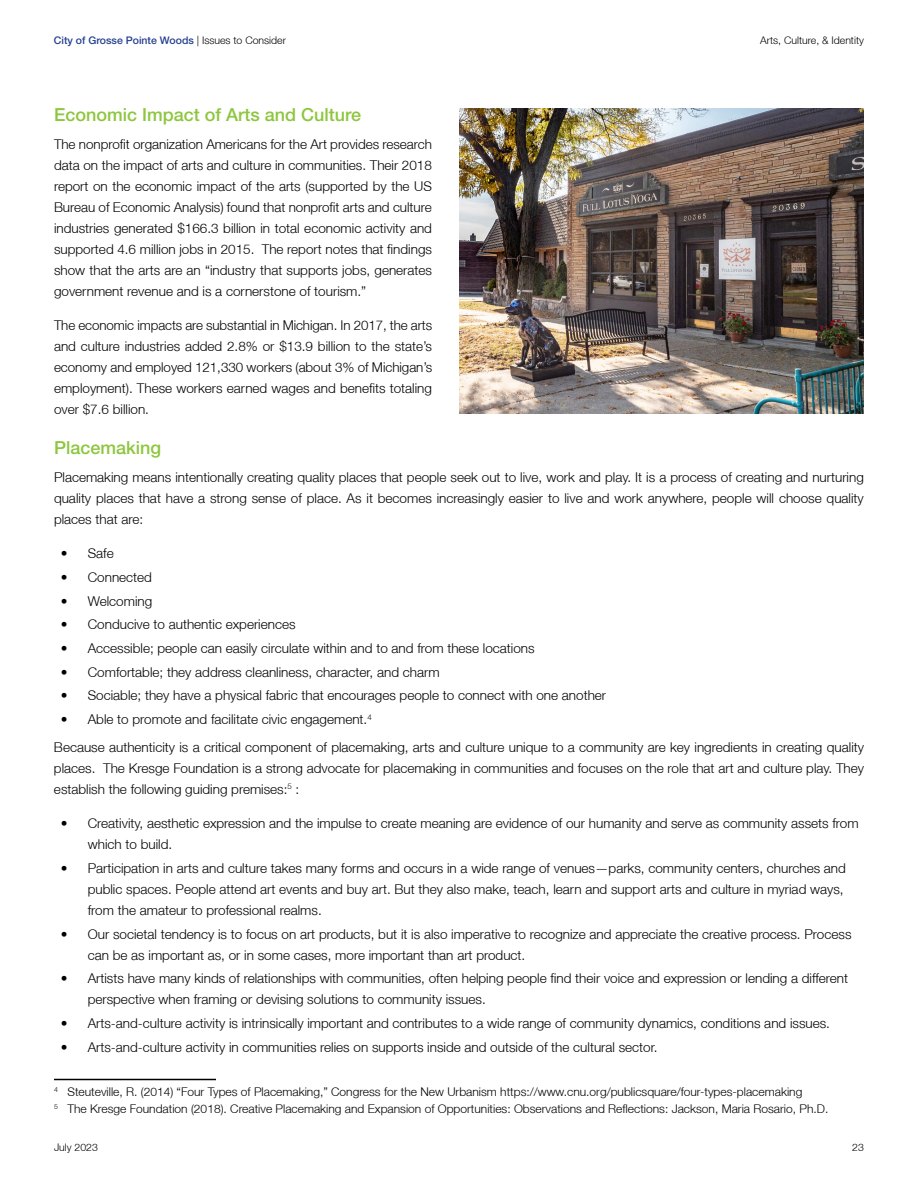
<style>
.page{position:relative;width:918px;height:1188px;background:#fff}
.page>*{position:absolute;margin:0;border:0;box-sizing:border-box;transform-origin:0 0}
.t1{font:500 18px "Helvetica Neue LT Std";color:#8dc63f}
.t2{font:300 13.5px/21px "Helvetica Neue LT";color:#000}
.t3{font:300 12px/16.5px "Helvetica Neue LT";color:#000}
.t4{font:500 10.5px "Helvetica Neue LT Std";color:#25408f}
.t5{font:300 10.5px "Helvetica Neue LT";color:#000}
.s1{font-family:"Helvetica Neue LT";font-weight:300;color:#000}
</style>
<div class="page">
<hr style="left:54px;top:1079px;width:162px;height:1px;background:#000">
<img style="left:459px;top:108px;width:405px;height:305px">
<p class="t4" style="left:54px;top:34px;width:234px">City of Grosse Pointe Woods <span class="s1">| Issues to Consider</span></p>
<h1 class="t1" style="left:54px;top:104px;width:309px">Economic Impact of Arts and Culture</h1>
<p class="t2" style="left:54px;top:133px;width:380px;text-align:justify">The nonprofit organization Americans for the Art provides research data on the impact of arts and culture in communities. Their 2018 report on the economic impact of the arts (supported by the US Bureau of Economic Analysis) found that nonprofit arts and culture industries generated $166.3 billion in total economic activity and supported 4.6 million jobs in 2015. The report notes that findings show that the arts are an “industry that supports jobs, generates government revenue and is a cornerstone of tourism.”</p>
<p class="t2" style="left:54px;top:314px;width:380px;text-align:justify">The economic impacts are substantial in Michigan. In 2017, the arts and culture industries added 2.8% or $13.9 billion to the state’s economy and employed 121,330 workers (about 3% of Michigan’s employment). These workers earned wages and benefits totaling over $7.6 billion.</p>
<p class="t5" style="left:760px;top:34px;width:105px">Arts, Culture, &amp; Identity</p>
<h1 class="t1" style="left:54px;top:437px;width:109px">Placemaking</h1>
<p class="t2" style="left:54px;top:466px;width:811px;text-align:justify">Placemaking means intentionally creating quality places that people seek out to live, work and play. It is a process of creating and nurturing quality places that have a strong sense of place. As it becomes increasingly easier to live and work anywhere, people will choose quality places that are:</p>
<p class="t2" style="left:61px;top:543px;width:55px">• Safe</p>
<p class="t2" style="left:61px;top:566px;width:93px">• Connected</p>
<p class="t2" style="left:61px;top:590px;width:93px">• Welcoming</p>
<p class="t2" style="left:61px;top:614px;width:236px">• Conducive to authentic experiences</p>
<p class="t2" style="left:61px;top:637px;width:475px">• Accessible; people can easily circulate within and to and from these locations</p>
<p class="t2" style="left:61px;top:661px;width:380px">• Comfortable; they address cleanliness, character, and charm</p>
<p class="t2" style="left:61px;top:685px;width:547px">• Sociable; they have a physical fabric that encourages people to connect with one another</p>
<p class="t2" style="left:54px;top:705px;width:812px;line-height:27.8px;text-indent:7px">• Able to promote and facilitate civic engagement.<sup>4<br></sup>Because authenticity is a critical component of placemaking, arts and culture unique to a community are key ingredients in creating quality</p>
<p class="t2" style="left:54px;top:757px;width:812px">places. The Kresge Foundation is a strong advocate for placemaking in communities and focuses on the role that art and culture play. They establish the following guiding premises:<sup>5</sup> :</p>
<p class="t2" style="left:88px;top:813px;width:772px;text-indent:-27px">• Creativity, aesthetic expression and the impulse to create meaning are evidence of our humanity and serve as community assets from which to build.</p>
<p class="t2" style="left:88px;top:857px;width:760px;text-indent:-27px">• Participation in arts and culture takes many forms and occurs in a wide range of venues—parks, community centers, churches and public spaces. People attend art events and buy art. But they also make, teach, learn and support arts and culture in myriad ways, from the amateur to professional realms.</p>
<p class="t2" style="left:88px;top:923px;width:765px;text-indent:-27px">• Our societal tendency is to focus on art products, but it is also imperative to recognize and appreciate the creative process. Process can be as important as, or in some cases, more important than art product.</p>
<p class="t2" style="left:88px;top:968px;width:762px;text-indent:-27px">• Artists have many kinds of relationships with communities, often helping people find their voice and expression or lending a different perspective when framing or devising solutions to community issues.</p>
<p class="t2" style="left:61px;top:1013px;width:771px">• Arts-and-culture activity is intrinsically important and contributes to a wide range of community dynamics, conditions and issues.</p>
<p class="t2" style="left:61px;top:1036px;width:598px">• Arts-and-culture activity in communities relies on supports inside and outside of the cultural sector.</p>
<p class="t3" style="left:54px;top:1083px;width:776px"><sup>4</sup> Steuteville, R. (2014) “Four Types of Placemaking,” Congress for the New Urbanism https://www.cnu.org/publicsquare/four-types-placemaking<br><sup>5</sup> The Kresge Foundation (2018). Creative Placemaking and Expansion of Opportunities: Observations and Reflections: Jackson, Maria Rosario, Ph.D.</p>
<p class="t5" style="left:54px;top:1141px;width:45px">July 2023</p>
<p class="t5" style="left:852px;top:1141px;width:13px">23</p>
</div>
